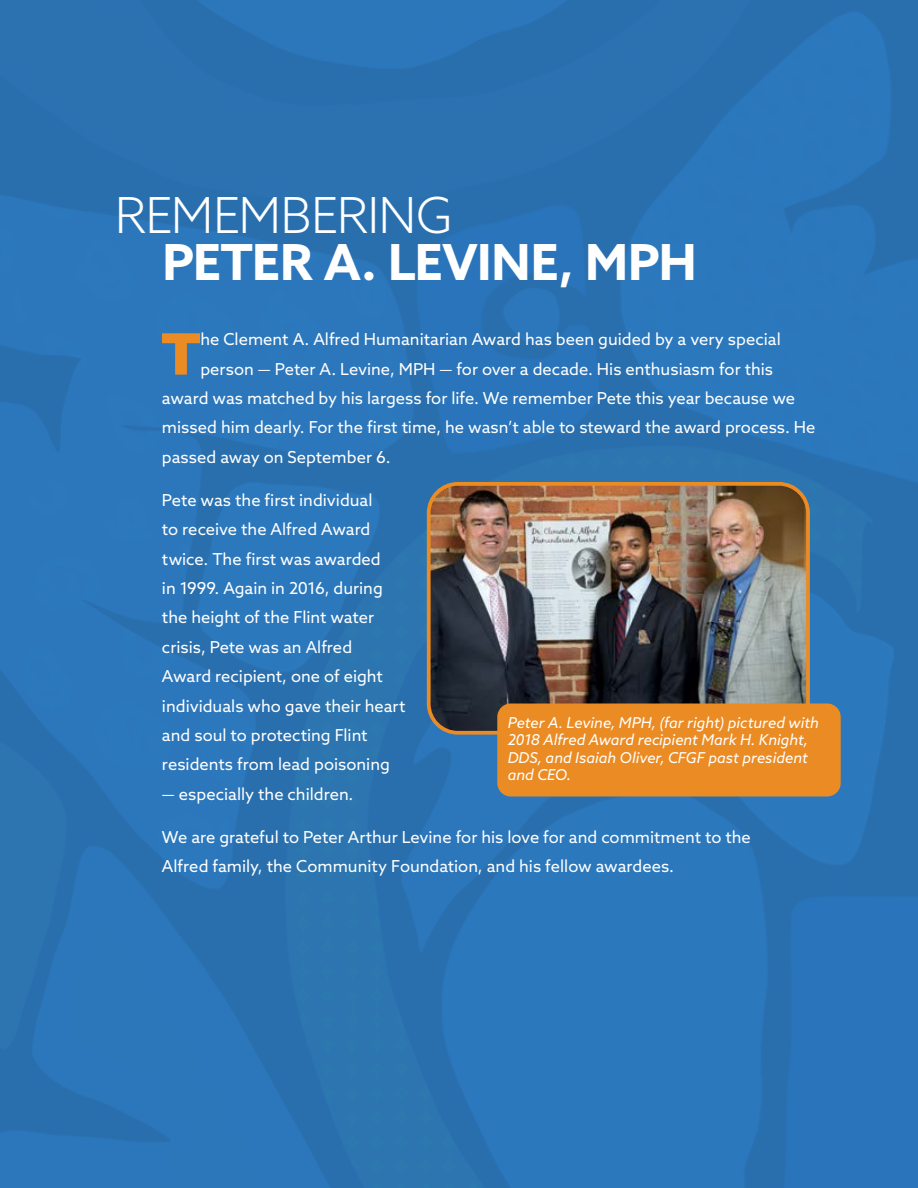
<style>
.page{position:relative;width:918px;height:1188px;background:#fff}
.page>*{position:absolute;margin:0;border:0;box-sizing:border-box;transform-origin:0 0}
.t1{font:900 57.15px "Azo Sans";color:#eb8b23}
.t2{font:700 49.65px "Azo Sans";letter-spacing:-.01em;color:#fff}
.t3{font:300 49.65px "Azo Sans";letter-spacing:-.02em;color:#fff}
.t4{font:16.5px/29.4px "Azo Sans";color:#fff}
.t5{font:italic 15px/17.4px "Azo Sans";letter-spacing:-.005em;color:#fff}
</style>
<div class="page">
<img style="left:0;top:0;width:918px;height:1188px">
<img style="left:429px;top:484px;width:379px;height:249px">
<div style="left:427px;top:482px;width:383px;height:253px;border:4px solid #eb8b23;border-radius:29px"></div>
<div style="left:497px;top:704px;width:344px;height:92px;background:#eb8b23;border-radius:14px"></div>
<h2 class="t3" style="left:115px;top:183px;width:339px">REMEMBERING</h2>
<h2 class="t2" style="left:162px;top:230px;width:536px">PETER A. LEVINE, MPH</h2>
<h1 class="t1" style="left:162px;top:316px;width:40px">T</h1>
<p class="t4" style="left:200px;top:324px;width:582px">he Clement A. Alfred Humanitarian Award has been guided by a very special</p>
<p class="t4" style="left:200px;top:354px;width:574px">person — Peter A. Levine, MPH — for over a decade. His enthusiasm for this</p>
<p class="t4" style="left:162px;top:383px;width:635px">award was matched by his largess for life. We remember Pete this year because we</p>
<p class="t4" style="left:162px;top:413px;width:655px">missed him dearly. For the first time, he wasn’t able to steward the award process. He</p>
<p class="t4" style="left:162px;top:442px;width:230px">passed away on September 6.</p>
<p class="t4" style="left:162px;top:485px;width:245px">Pete was the first individual<br>to receive the Alfred Award twice. The first was awarded<br>in 1999. Again in 2016, during the height of the Flint water crisis, Pete was an Alfred<br>Award recipient, one of eight individuals who gave their heart and soul to protecting Flint residents from lead poisoning</p>
<p class="t4" style="left:162px;top:779px;width:193px">— especially the children.</p>
<p class="t4" style="left:162px;top:822px;width:590px">We are grateful to Peter Arthur Levine for his love for and commitment to the<br>Alfred family, the Community Foundation, and his fellow awardees.</p>
<p class="t5" style="left:508px;top:714px;width:313px">Peter A. Levine, MPH, (far right) pictured with 2018 Alfred Award recipient Mark H. Knight, DDS, and Isaiah Oliver, CFGF past president and CEO.</p>
</div>
